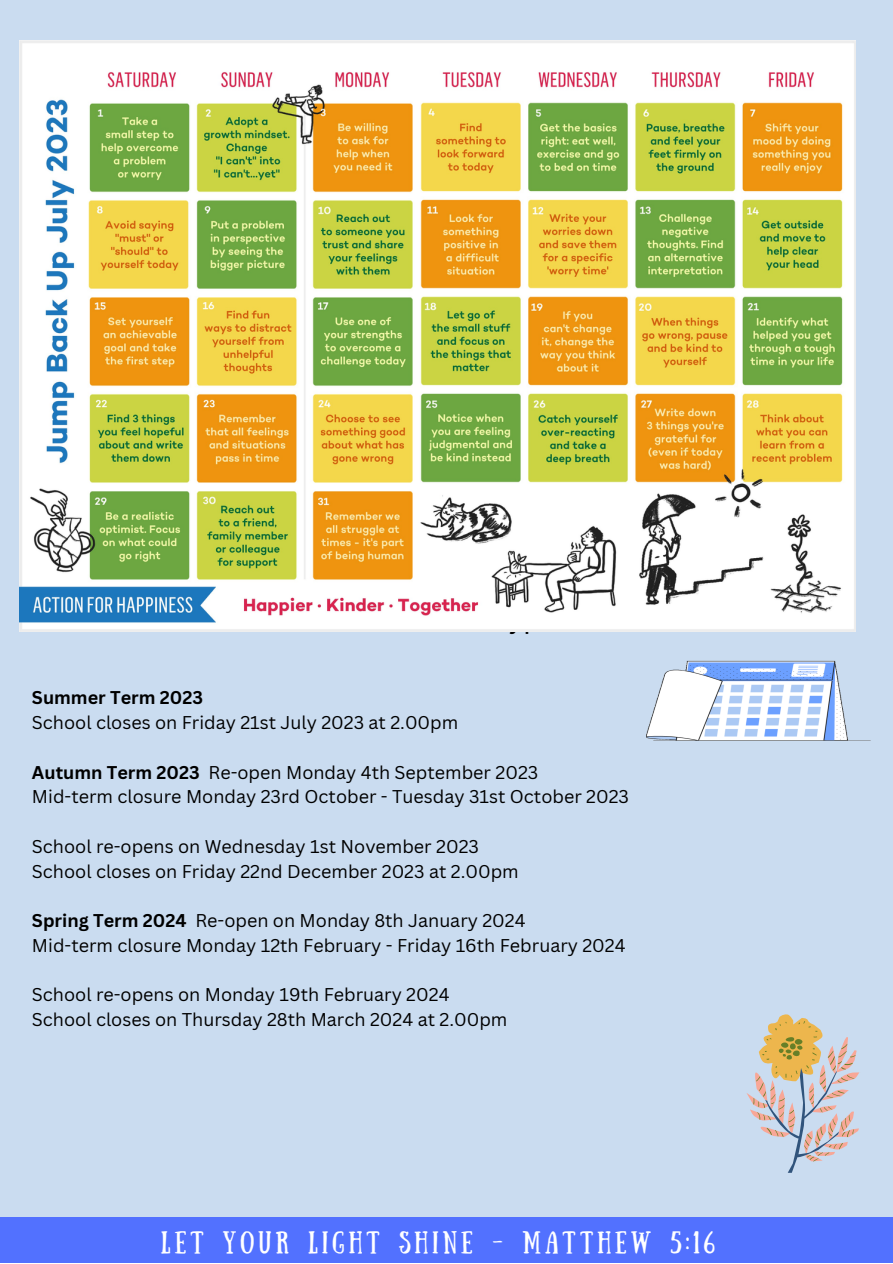
<style>
.page{position:relative;width:893px;height:1264px;background:#fff}
.page>*{position:absolute;margin:0;border:0;box-sizing:border-box;transform-origin:0 0}
.t1{font:22.35px "Sunday";letter-spacing:.18em;color:#fff}
.t2{font:18px "Canva Sans";color:#000}
.t3{font:700 18px "Canva Sans";color:#000}
.s1{font-weight:700}
</style>
<div class="page">
<div style="left:0;top:0;width:892px;height:1262px;background:#cadcf0"></div>
<img style="left:646px;top:631px;width:225px;height:110px">
<div style="left:0;top:1216px;width:892px;height:46px;background:#5271ff"></div>
<svg style="left:746px;top:1014px;width:113px;height:158px"></svg>
<img style="left:20px;top:40px;width:835px;height:591px">
<p class="t3" style="left:32px;top:685px;width:172px">Summer Term 2023</p>
<p class="t2" style="left:32px;top:709px;width:428px">School closes on Friday 21st July 2023 at 2.00pm</p>
<p class="t2" style="left:32px;top:759px;width:508px"><span class="s1">Autumn Term 2023</span> Re-open Monday 4th September 2023</p>
<p class="t2" style="left:32px;top:784px;width:598px">Mid-term closure Monday 23rd October - Tuesday 31st October 2023</p>
<p class="t2" style="left:32px;top:833px;width:448px">School re-opens on Wednesday 1st November 2023</p>
<p class="t2" style="left:32px;top:858px;width:488px">School closes on Friday 22nd December 2023 at 2.00pm</p>
<p class="t2" style="left:32px;top:907px;width:495px"><span class="s1">Spring Term 2024</span> Re-open on Monday 8th January 2024</p>
<p class="t2" style="left:32px;top:932px;width:595px">Mid-term closure Monday 12th February - Friday 16th February 2024</p>
<p class="t2" style="left:32px;top:981px;width:419px">School re-opens on Monday 19th February 2024</p>
<p class="t2" style="left:32px;top:1006px;width:477px">School closes on Thursday 28th March 2024 at 2.00pm</p>
<p class="t1" style="left:161px;top:1226px;width:555px">LET YOUR LIGHT SHINE - MATTHEW 5:16</p>
</div>
